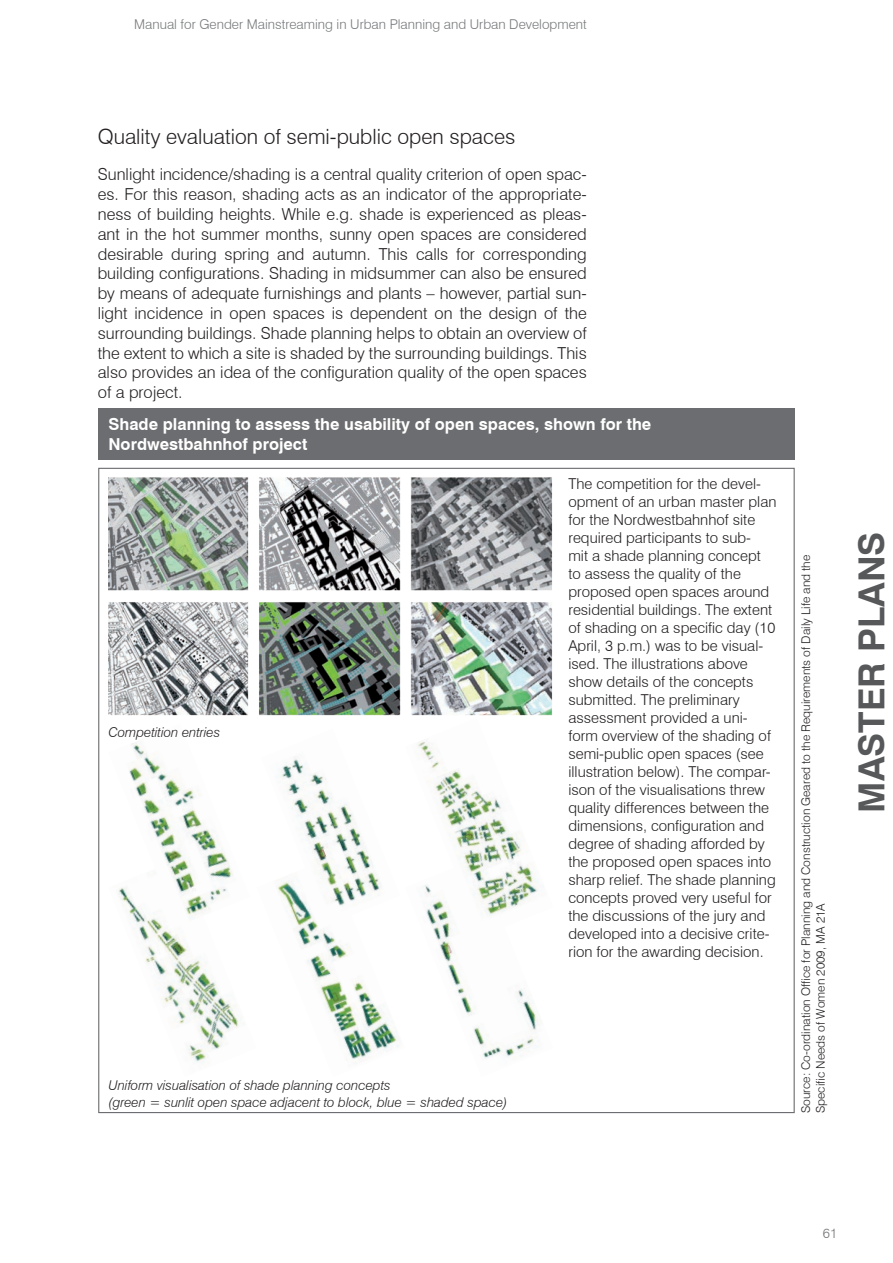
<style>
.page{position:relative;width:893px;height:1263px;background:#fff}
.page>*{position:absolute;margin:0;border:0;box-sizing:border-box;transform-origin:0 0}
.t1{font:700 36px "Swiss 721 BT";color:#57585a}
.t2{font:300 21px "Swiss 721 BT";color:#231f20}
.t3{font:300 16.5px/19.8px "Swiss 721 BT";color:#231f20;text-align:justify}
.t4{font:700 16.5px/19.8px "Swiss 721 BT";color:#fff}
.t5{font:300 15px/18px "Swiss 721 BT";color:#231f20}
.t6{font:italic 300 13.5px/16.2px "Swiss 721 BT";color:#231f20}
.t7{font:300 13.5px "Swiss 721 BT";color:#76787b}
.t8{font:300 12px/14.4px "Swiss 721 BT";color:#231f20}
</style>
<div class="page">
<img style="left:137px;top:924px;width:404px;height:140px">
<img style="left:118px;top:743px;width:132px;height:183px">
<img style="left:277px;top:757px;width:104px;height:167px">
<img style="left:405px;top:741px;width:138px;height:195px">
<div style="left:99px;top:408px;width:696px;height:52px;background:#6c6d70"></div>
<img style="left:108px;top:477px;width:445px;height:239px">
<p class="t7" style="left:134px;top:16px;width:454px">Manual for Gender Mainstreaming in Urban Planning and Urban Development</p>
<h3 class="t2" style="left:98px;top:123px;width:419px">Quality evaluation of semi-public open spaces</h3>
<p class="t3" style="left:98px;top:164px;width:490px">Sunlight incidence/shading is a central quality criterion of open spac&shy;es. For this reason, shading acts as an indicator of the appropriate&shy;ness of building heights. While e.g. shade is experienced as pleas&shy;ant in the hot summer months, sunny open spaces are considered</p>
<p class="t3" style="left:98px;top:244px;width:490px">desirable during spring and autumn. This calls for corresponding</p>
<p class="t3" style="left:98px;top:263px;width:490px">building configurations. Shading in midsummer can also be ensured by means of adequate furnishings and plants – however, partial sun&shy;light incidence in open spaces is dependent on the design of the</p>
<p class="t3" style="left:98px;top:323px;width:490px">surrounding buildings. Shade planning helps to obtain an overview of the extent to which a site is shaded by the surrounding buildings. This also provides an idea of the configuration quality of the open spaces of a project.</p>
<p class="t4" style="left:108px;top:414px;width:544px">Shade planning to assess the usability of open spaces, shown for the<br>Nordwestbahnhof project</p>
<p class="t6" style="left:108px;top:724px;width:113px">Competition entries</p>
<p class="t6" style="left:108px;top:1077px;width:401px">Uniform visualisation of shade planning concepts<br>(green = sunlit open space adjacent to block, blue = shaded space)</p>
<p class="t5" style="left:568px;top:475px;width:210px">The competition for the devel&shy;opment of an urban master plan</p>
<p class="t5" style="left:568px;top:511px;width:188px">for the Nordwestbahnhof site</p>
<p class="t5" style="left:568px;top:529px;width:202px">required participants to sub&shy;mit a shade planning concept to assess the quality of the proposed open spaces around</p>
<p class="t5" style="left:568px;top:601px;width:208px">residential buildings. The extent of shading on a specific day (10<br>April, 3 p.m.) was to be visual&shy;ised. The illustrations above</p>
<p class="t5" style="left:568px;top:673px;width:204px">show details of the concepts submitted. The preliminary assessment provided a uni&shy;form overview of the shading of</p>
<p class="t5" style="left:568px;top:745px;width:204px">semi-public open spaces (see illustration below). The compar&shy;ison of the visualisations threw</p>
<p class="t5" style="left:568px;top:799px;width:202px">quality differences between the</p>
<p class="t5" style="left:568px;top:817px;width:197px">dimensions, configuration and</p>
<p class="t5" style="left:568px;top:835px;width:209px">degree of shading afforded by the proposed open spaces into sharp relief. The shade planning</p>
<p class="t5" style="left:568px;top:889px;width:205px">concepts proved very useful for the discussions of the jury and developed into a decisive crite&shy;rion for the awarding decision.</p>
<p class="t8" style="left:799px;top:1113px;width:560px;rotate:-90deg">Source: Co-ordination Office for Planning and Construction Geared to the Requirements of Daily Life and the<br>Specific Needs of Women 2009, MA 21A</p>
<h1 class="t1" style="left:847px;top:813px;width:283px;rotate:-90deg">MASTER PLANS</h1>
<p class="t7" style="left:823px;top:1224px;width:16px">61</p>
</div>
